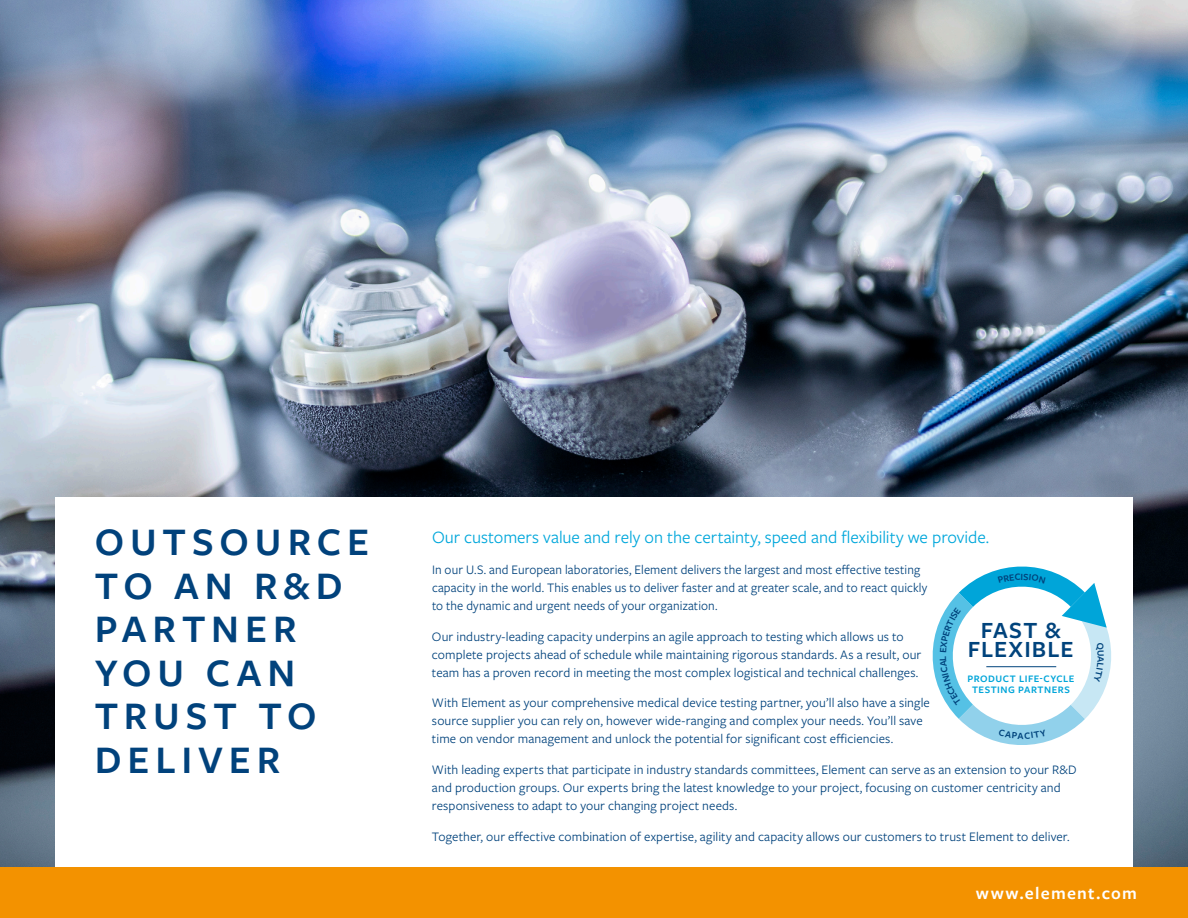
<style>
.page{position:relative;width:1188px;height:918px;background:#fff}
.page>*{position:absolute;margin:0;border:0;box-sizing:border-box;transform-origin:0 0}
.t1{font:600 40.5px/43.5px "Freight Sans Pro";letter-spacing:.145em;color:#01427c}
.t2{font:600 24.15px/18.9px "Freight Sans Pro";letter-spacing:.045em;color:#00437c;text-align:center}
.t3{font:18px "Freight Sans Pro";letter-spacing:-.005em;color:#00a7db}
.t4{font:600 18px "Freight Sans Pro";letter-spacing:.07em;color:#fff}
.t5{font:13.5px/18px "Freight Sans Pro";letter-spacing:.01em;color:#01427c}
.t6{font:600 10.35px/10.9px "Freight Sans Pro";letter-spacing:.05em;color:#00a5d9;text-align:center}
</style>
<div class="page">
<div style="left:0;top:867px;width:1188px;height:51px;background:#f39200"></div>
<img style="left:0;top:0;width:1188px;height:867px">
<div style="left:55px;top:497px;width:1078px;height:370px;background:#fff"></div>
<svg style="left:932px;top:566px;width:179px;height:179px"></svg>
<p class="t1" style="left:95px;top:519px;width:276px">OUTSOURCE<br>TO AN R&amp;D<br>PARTNER<br>YOU CAN<br>TRUST TO<br>DELIVER</p>
<p class="t3" style="left:432px;top:525px;width:559px">Our customers value and rely on the certainty, speed and flexibility we provide.</p>
<p class="t5" style="left:432px;top:560px;width:497px">In our U.S. and European laboratories, Element delivers the largest and most effective testing capacity in the world. This enables us to deliver faster and at greater scale, and to react quickly to the dynamic and urgent needs of your organization.</p>
<p class="t5" style="left:432px;top:627px;width:491px">Our industry-leading capacity underpins an agile approach to testing which allows us to complete projects ahead of schedule while maintaining rigorous standards. As a result, our team has a proven record in meeting the most complex logistical and technical challenges.</p>
<p class="t5" style="left:432px;top:693px;width:499px">With Element as your comprehensive medical device testing partner, you’ll also have a single source supplier you can rely on, however wide-ranging and complex your needs. You’ll save time on vendor management and unlock the potential for significant cost efficiencies.</p>
<p class="t5" style="left:432px;top:760px;width:646px">With leading experts that participate in industry standards committees, Element can serve as an extension to your R&amp;D and production groups. Our experts bring the latest knowledge to your project, focusing on customer centricity and responsiveness to adapt to your changing project needs.</p>
<p class="t5" style="left:432px;top:827px;width:639px">Together, our effective combination of expertise, agility and capacity allows our customers to trust Element to deliver.</p>
<p class="t2" style="left:968px;top:620px;width:107px">FAST &amp;<br>FLEXIBLE</p>
<p class="t6" style="left:968px;top:673px;width:108px">PRODUCT LIFE-CYCLE<br>TESTING PARTNERS</p>
<h3 class="t4" style="left:976px;top:881px;width:163px">www.element.com</h3>
</div>
